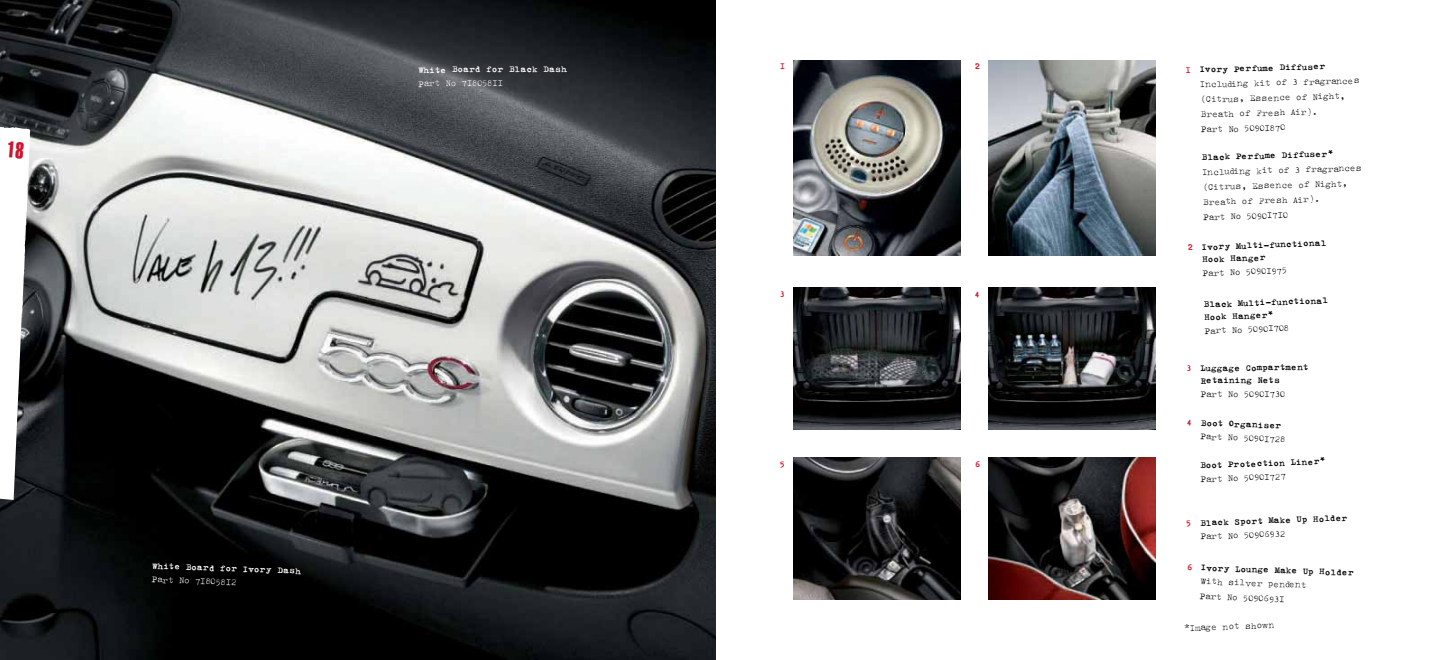
<style>
.page{position:relative;width:1432px;height:660px;background:#fff}
.page>*{position:absolute;margin:0;border:0;box-sizing:border-box;transform-origin:0 0}
.t1{font:10px/14.9px "Lettera 500 light";letter-spacing:-.01em;color:#000}
.t2{font:10px/12.5px "Lettera 500 text";letter-spacing:-.01em;color:#000}
.t3{font:10px "Lettera 500 text";letter-spacing:-.01em;color:#fff}
.t4{font:10px "Lettera 500 light";letter-spacing:-.01em;color:#fff}
.t5{font:10px "Lettera 500 text";color:#ce152e}
.s1{color:#ce152e}
</style>
<div class="page">
<img style="left:0;top:0;width:716px;height:659px">
<img style="left:794px;top:457px;width:166px;height:142px">
<img style="left:989px;top:457px;width:166px;height:142px">
<img style="left:989px;top:287px;width:166px;height:142px">
<img style="left:794px;top:287px;width:166px;height:142px">
<img style="left:794px;top:60px;width:166px;height:195px">
<img style="left:989px;top:60px;width:166px;height:195px">
<svg style="left:0;top:127px;width:30px;height:374px"></svg>
<p class="t3" style="left:418px;top:63px;width:150px">White Board for Black Dash</p>
<p class="t4" style="left:418px;top:76px;width:86px">Part No 71805811</p>
<p class="t3" style="left:153px;top:559px;width:150px;rotate:2deg">White Board for Ivory Dash</p>
<p class="t4" style="left:152px;top:572px;width:87px;rotate:2deg">Part No 71805812</p>
<p class="t5" style="left:780px;top:60px;width:7px">1</p>
<p class="t5" style="left:974px;top:60px;width:7px">2</p>
<p class="t2" style="left:1185px;top:64px;width:142px;rotate:-2deg"><span class="s1">1</span> Ivory Perfume Diffuser</p>
<p class="t1" style="left:1199px;top:77px;width:161px;rotate:-2deg">Including kit of 3 fragrances (Citrus, Essence of Night,<br>Breath of Fresh Air).<br>Part No 50901870</p>
<p class="t2" style="left:1201px;top:151px;width:133px;rotate:-2deg">Black Perfume Diffuser*</p>
<p class="t1" style="left:1201px;top:164px;width:161px;rotate:-2deg">Including kit of 3 fragrances (Citrus, Essence of Night,<br>Breath of Fresh Air).<br>Part No 50901710</p>
<p class="t5" style="left:780px;top:287px;width:7px">3</p>
<p class="t5" style="left:780px;top:457px;width:7px">5</p>
<p class="t5" style="left:974px;top:287px;width:7px">4</p>
<p class="t5" style="left:974px;top:457px;width:7px">6</p>
<p class="t2" style="left:1201px;top:240px;width:126px;text-indent:-14px;rotate:-2deg"><span class="s1">2</span> Ivory Multi-functional<br>Hook Hanger</p>
<p class="t1" style="left:1202px;top:265px;width:86px;rotate:-2deg">Part No 50901975</p>
<p class="t2" style="left:1203px;top:298px;width:126px;rotate:-2deg">Black Multi-functional<br>Hook Hanger*</p>
<p class="t1" style="left:1204px;top:322px;width:86px;rotate:-2deg">Part No 50901708</p>
<p class="t2" style="left:1200px;top:361px;width:110px;text-indent:-14px"><span class="s1">3</span> Luggage Compartment<br>Retaining Nets</p>
<p class="t1" style="left:1200px;top:385px;width:86px">Part No 50901730</p>
<p class="t2" style="left:1187px;top:415px;width:96px;rotate:2deg"><span class="s1">4</span> Boot Organiser</p>
<p class="t1" style="left:1200px;top:428px;width:86px;rotate:2deg">Part No 50901728</p>
<p class="t2" style="left:1200px;top:458px;width:127px;rotate:-2deg">Boot Protection Liner*</p>
<p class="t1" style="left:1200px;top:470px;width:87px;rotate:-2deg">Part No 50901727</p>
<p class="t2" style="left:1185px;top:516px;width:163px;rotate:-2deg"><span class="s1">5</span> Black Sport Make Up Holder</p>
<p class="t1" style="left:1200px;top:528px;width:87px;rotate:-2deg">Part No 50906932</p>
<p class="t2" style="left:1187px;top:560px;width:169px;rotate:2deg"><span class="s1">6</span> Ivory Lounge Make Up Holder</p>
<p class="t1" style="left:1200px;top:572px;width:107px;rotate:2deg">With silver pendent<br>Part No 50906931</p>
<p class="t1" style="left:1183px;top:619px;width:92px;rotate:-2deg">*Image not shown</p>
</div>
